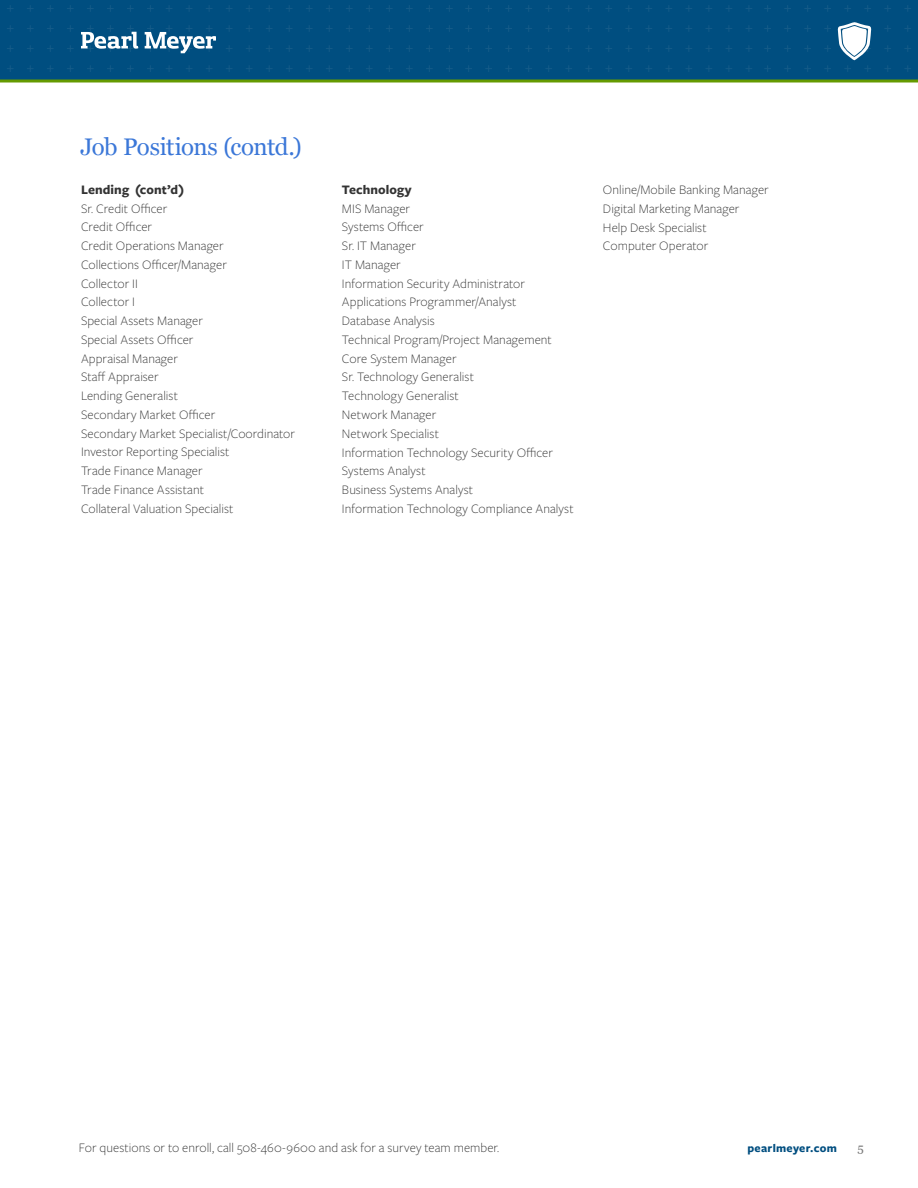
<style>
.page{position:relative;width:918px;height:1188px;background:#fff}
.page>*{position:absolute;margin:0;border:0;box-sizing:border-box;transform-origin:0 0}
.t1{font:24px "Georgia";letter-spacing:-.02em;color:#3b77d8}
.t2{font:300 13.5px/18.8px "Freight Sans Pro";letter-spacing:.005em;color:#333}
.t3{font:700 13.5px "Freight Sans Pro";letter-spacing:.005em;color:#333}
.t4{font:700 12px "Freight Sans Pro";letter-spacing:.025em;color:#004e80}
.t5{font:12px "Georgia";color:#797979}
</style>
<div class="page">
<div style="left:0;top:0;width:918px;height:80px;background:#004e80"></div>
<hr style="left:0;top:80px;width:918px;height:2px;background:#659a00">
<svg style="left:246px;top:25px;width:6px;height:7px"></svg>
<svg style="left:246px;top:5px;width:6px;height:7px"></svg>
<svg style="left:266px;top:25px;width:6px;height:7px"></svg>
<svg style="left:266px;top:5px;width:6px;height:7px"></svg>
<svg style="left:286px;top:25px;width:6px;height:7px"></svg>
<svg style="left:286px;top:5px;width:6px;height:7px"></svg>
<svg style="left:306px;top:45px;width:6px;height:7px"></svg>
<svg style="left:306px;top:25px;width:7px;height:7px"></svg>
<svg style="left:306px;top:5px;width:7px;height:7px"></svg>
<svg style="left:326px;top:45px;width:6px;height:7px"></svg>
<svg style="left:326px;top:25px;width:7px;height:7px"></svg>
<svg style="left:326px;top:5px;width:7px;height:7px"></svg>
<svg style="left:386px;top:45px;width:7px;height:7px"></svg>
<svg style="left:386px;top:65px;width:7px;height:7px"></svg>
<svg style="left:386px;top:25px;width:7px;height:7px"></svg>
<svg style="left:386px;top:5px;width:7px;height:7px"></svg>
<svg style="left:346px;top:45px;width:7px;height:7px"></svg>
<svg style="left:346px;top:25px;width:7px;height:7px"></svg>
<svg style="left:346px;top:5px;width:7px;height:7px"></svg>
<svg style="left:406px;top:45px;width:7px;height:7px"></svg>
<svg style="left:406px;top:65px;width:7px;height:7px"></svg>
<svg style="left:406px;top:25px;width:7px;height:7px"></svg>
<svg style="left:406px;top:5px;width:7px;height:7px"></svg>
<svg style="left:366px;top:45px;width:7px;height:7px"></svg>
<svg style="left:366px;top:65px;width:6px;height:7px"></svg>
<svg style="left:366px;top:25px;width:7px;height:7px"></svg>
<svg style="left:366px;top:5px;width:7px;height:7px"></svg>
<svg style="left:426px;top:45px;width:7px;height:7px"></svg>
<svg style="left:426px;top:65px;width:7px;height:7px"></svg>
<svg style="left:426px;top:25px;width:7px;height:7px"></svg>
<svg style="left:426px;top:5px;width:7px;height:7px"></svg>
<svg style="left:446px;top:45px;width:7px;height:7px"></svg>
<svg style="left:446px;top:65px;width:7px;height:7px"></svg>
<svg style="left:446px;top:25px;width:7px;height:7px"></svg>
<svg style="left:446px;top:5px;width:7px;height:7px"></svg>
<svg style="left:7px;top:45px;width:6px;height:7px"></svg>
<svg style="left:7px;top:25px;width:7px;height:7px"></svg>
<svg style="left:7px;top:5px;width:7px;height:7px"></svg>
<svg style="left:27px;top:45px;width:7px;height:7px"></svg>
<svg style="left:27px;top:25px;width:7px;height:7px"></svg>
<svg style="left:27px;top:5px;width:7px;height:7px"></svg>
<svg style="left:87px;top:65px;width:7px;height:7px"></svg>
<svg style="left:87px;top:5px;width:7px;height:7px"></svg>
<svg style="left:47px;top:45px;width:7px;height:7px"></svg>
<svg style="left:47px;top:65px;width:6px;height:7px"></svg>
<svg style="left:47px;top:25px;width:7px;height:7px"></svg>
<svg style="left:47px;top:5px;width:7px;height:7px"></svg>
<svg style="left:107px;top:65px;width:7px;height:7px"></svg>
<svg style="left:107px;top:5px;width:7px;height:7px"></svg>
<svg style="left:67px;top:45px;width:7px;height:7px"></svg>
<svg style="left:67px;top:65px;width:7px;height:7px"></svg>
<svg style="left:67px;top:25px;width:7px;height:7px"></svg>
<svg style="left:67px;top:5px;width:7px;height:7px"></svg>
<svg style="left:127px;top:65px;width:7px;height:7px"></svg>
<svg style="left:127px;top:5px;width:7px;height:7px"></svg>
<svg style="left:147px;top:65px;width:7px;height:7px"></svg>
<svg style="left:147px;top:5px;width:7px;height:7px"></svg>
<svg style="left:764px;top:45px;width:7px;height:7px"></svg>
<svg style="left:764px;top:65px;width:7px;height:7px"></svg>
<svg style="left:764px;top:25px;width:7px;height:7px"></svg>
<svg style="left:764px;top:5px;width:7px;height:7px"></svg>
<svg style="left:784px;top:45px;width:7px;height:7px"></svg>
<svg style="left:784px;top:65px;width:7px;height:7px"></svg>
<svg style="left:784px;top:25px;width:7px;height:7px"></svg>
<svg style="left:784px;top:5px;width:7px;height:7px"></svg>
<svg style="left:804px;top:45px;width:7px;height:7px"></svg>
<svg style="left:804px;top:65px;width:7px;height:7px"></svg>
<svg style="left:804px;top:25px;width:7px;height:7px"></svg>
<svg style="left:804px;top:5px;width:7px;height:7px"></svg>
<svg style="left:824px;top:45px;width:7px;height:7px"></svg>
<svg style="left:824px;top:65px;width:7px;height:7px"></svg>
<svg style="left:824px;top:25px;width:7px;height:7px"></svg>
<svg style="left:824px;top:5px;width:7px;height:7px"></svg>
<svg style="left:844px;top:5px;width:7px;height:7px"></svg>
<svg style="left:864px;top:5px;width:7px;height:7px"></svg>
<svg style="left:884px;top:45px;width:7px;height:7px"></svg>
<svg style="left:885px;top:65px;width:6px;height:7px"></svg>
<svg style="left:884px;top:25px;width:7px;height:7px"></svg>
<svg style="left:884px;top:5px;width:7px;height:7px"></svg>
<svg style="left:904px;top:45px;width:7px;height:7px"></svg>
<svg style="left:904px;top:25px;width:7px;height:7px"></svg>
<svg style="left:904px;top:5px;width:7px;height:7px"></svg>
<svg style="left:465px;top:45px;width:7px;height:7px"></svg>
<svg style="left:465px;top:65px;width:7px;height:7px"></svg>
<svg style="left:465px;top:25px;width:7px;height:7px"></svg>
<svg style="left:465px;top:5px;width:7px;height:7px"></svg>
<svg style="left:485px;top:45px;width:7px;height:7px"></svg>
<svg style="left:485px;top:65px;width:7px;height:7px"></svg>
<svg style="left:485px;top:25px;width:7px;height:7px"></svg>
<svg style="left:485px;top:5px;width:7px;height:7px"></svg>
<svg style="left:505px;top:45px;width:7px;height:7px"></svg>
<svg style="left:505px;top:65px;width:7px;height:7px"></svg>
<svg style="left:505px;top:25px;width:7px;height:7px"></svg>
<svg style="left:505px;top:5px;width:7px;height:7px"></svg>
<svg style="left:525px;top:45px;width:7px;height:7px"></svg>
<svg style="left:525px;top:65px;width:7px;height:7px"></svg>
<svg style="left:525px;top:25px;width:7px;height:7px"></svg>
<svg style="left:525px;top:5px;width:7px;height:7px"></svg>
<svg style="left:545px;top:45px;width:7px;height:7px"></svg>
<svg style="left:546px;top:65px;width:6px;height:7px"></svg>
<svg style="left:545px;top:25px;width:7px;height:7px"></svg>
<svg style="left:545px;top:5px;width:7px;height:7px"></svg>
<svg style="left:565px;top:45px;width:7px;height:7px"></svg>
<svg style="left:566px;top:65px;width:6px;height:7px"></svg>
<svg style="left:565px;top:25px;width:7px;height:7px"></svg>
<svg style="left:565px;top:5px;width:7px;height:7px"></svg>
<svg style="left:585px;top:45px;width:7px;height:7px"></svg>
<svg style="left:585px;top:25px;width:7px;height:7px"></svg>
<svg style="left:585px;top:5px;width:7px;height:7px"></svg>
<svg style="left:606px;top:45px;width:6px;height:7px"></svg>
<svg style="left:605px;top:25px;width:7px;height:7px"></svg>
<svg style="left:605px;top:5px;width:7px;height:7px"></svg>
<svg style="left:626px;top:45px;width:6px;height:7px"></svg>
<svg style="left:625px;top:25px;width:7px;height:7px"></svg>
<svg style="left:626px;top:5px;width:6px;height:7px"></svg>
<svg style="left:646px;top:25px;width:6px;height:7px"></svg>
<svg style="left:646px;top:5px;width:6px;height:7px"></svg>
<svg style="left:666px;top:25px;width:6px;height:7px"></svg>
<svg style="left:666px;top:5px;width:6px;height:7px"></svg>
<svg style="left:837px;top:22px;width:35px;height:50px"></svg>
<svg style="left:81px;top:25px;width:57px;height:27px"></svg>
<svg style="left:145px;top:25px;width:71px;height:28px"></svg>
<h1 class="t1" style="left:80px;top:130px;width:223px">Job Positions (contd.)</h1>
<p class="t3" style="left:81px;top:180px;width:105px">Lending (cont’d)</p>
<p class="t2" style="left:81px;top:198px;width:216px">Sr. Credit Officer<br>Credit Officer<br>Credit Operations Manager<br>Collections Officer/Manager<br>Collector II<br>Collector I<br>Special Assets Manager<br>Special Assets Officer<br>Appraisal Manager<br>Staff Appraiser<br>Lending Generalist<br>Secondary Market Officer<br>Secondary Market Specialist/Coordinator<br>Investor Reporting Specialist<br>Trade Finance Manager<br>Trade Finance Assistant<br>Collateral Valuation Specialist</p>
<p class="t3" style="left:342px;top:180px;width:71px">Technology</p>
<p class="t2" style="left:342px;top:198px;width:233px">MIS Manager<br>Systems Officer<br>Sr. IT Manager<br>IT Manager<br>Information Security Administrator<br>Applications Programmer/Analyst<br>Database Analysis<br>Technical Program/Project Management<br>Core System Manager<br>Sr. Technology Generalist<br>Technology Generalist<br>Network Manager<br>Network Specialist<br>Information Technology Security Officer<br>Systems Analyst<br>Business Systems Analyst<br>Information Technology Compliance Analyst</p>
<p class="t2" style="left:603px;top:180px;width:167px">Online/Mobile Banking Manager<br>Digital Marketing Manager<br>Help Desk Specialist<br>Computer Operator</p>
<p class="t2" style="left:79px;top:1137px;width:422px">For questions or to enroll, call 508-460-9600 and ask for a survey team member.</p>
<p class="t4" style="left:747px;top:1139px;width:91px">pearlmeyer.com</p>
<p class="t5" style="left:858px;top:1139px;width:8px">5</p>
</div>
